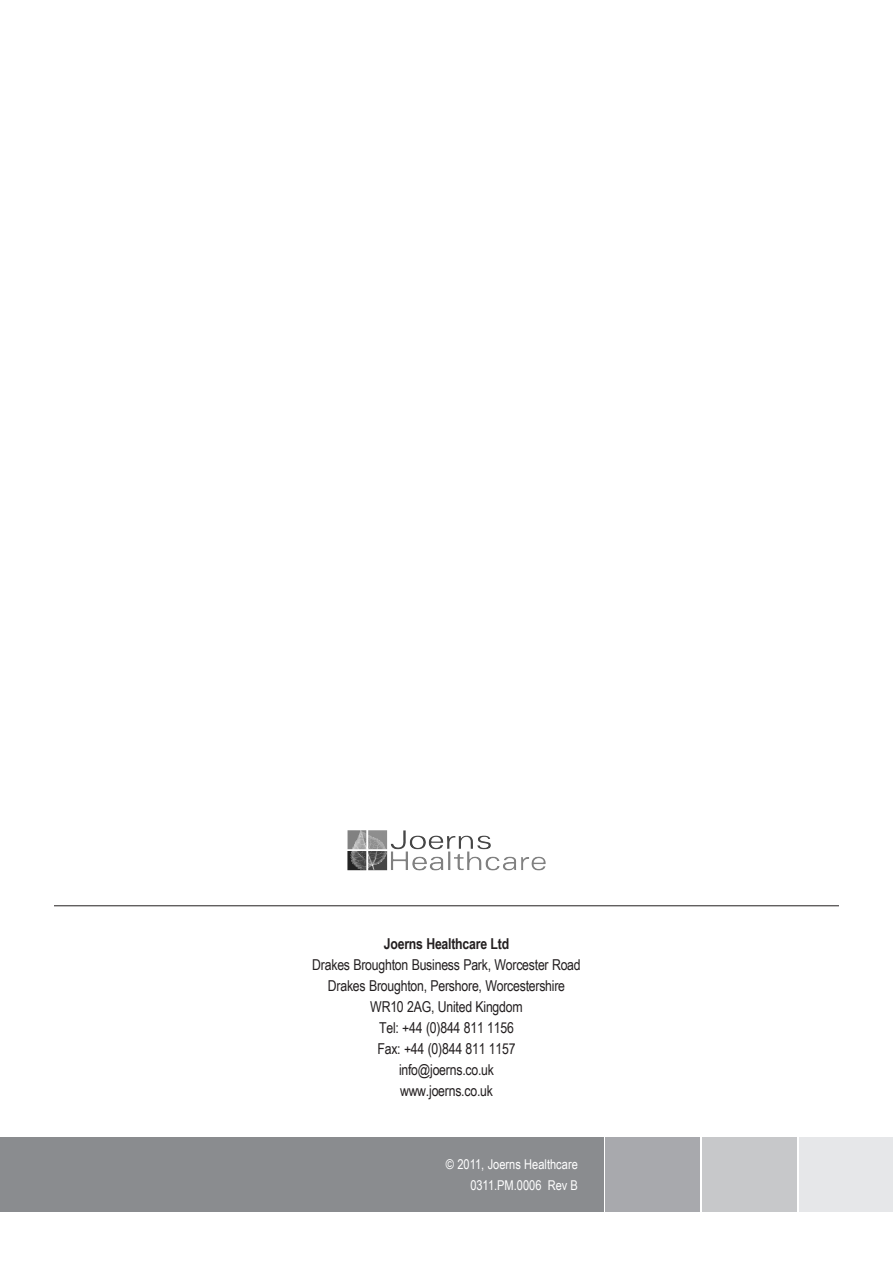
<style>
.page{position:relative;width:893px;height:1263px;background:#fff}
.page>*{position:absolute;margin:0;border:0;box-sizing:border-box;transform-origin:0 0}
.Chart{font:15px "Arial Narrow";letter-spacing:-.015em;color:#231f20}
.Chart-2{font:700 15px "Arial Narrow";letter-spacing:-.015em;color:#231f20}
.t1{font:13.5px "Arial Narrow";color:#fff}
</style>
<div class="page">
<div style="left:799px;top:1137px;width:94px;height:74px;background:#e6e7e9"></div>
<div style="left:0;top:1137px;width:603px;height:74px;background:#8a8c8f"></div>
<div style="left:702px;top:1137px;width:94px;height:74px;background:#c7c8ca"></div>
<div style="left:605px;top:1137px;width:94px;height:74px;background:#a8a9ad"></div>
<img style="left:348px;top:830px;width:95px;height:20px">
<hr style="left:54px;top:905px;width:785px;height:1px;background:#231f20">
<p class="Chart-2" style="left:384px;top:932px;width:127px">Joerns Healthcare Ltd</p>
<p class="Chart" style="left:312px;top:953px;width:270px">Drakes Broughton Business Park, Worcester Road</p>
<p class="Chart" style="left:328px;top:974px;width:239px">Drakes Broughton, Pershore, Worcestershire</p>
<p class="Chart" style="left:370px;top:995px;width:154px">WR10 2AG, United Kingdom</p>
<p class="Chart" style="left:379px;top:1016px;width:136px">Tel: +44 (0)844 811 1156</p>
<p class="Chart" style="left:377px;top:1037px;width:140px">Fax: +44 (0)844 811 1157</p>
<p class="Chart" style="left:399px;top:1058px;width:97px">info@joerns.co.uk</p>
<p class="Chart" style="left:400px;top:1079px;width:94px">www.joerns.co.uk</p>
<p class="t1" style="left:446px;top:1155px;width:133px">© 2011, Joerns Healthcare</p>
<p class="t1" style="left:470px;top:1176px;width:109px">0311.PM.0006 Rev B</p>
</div>
